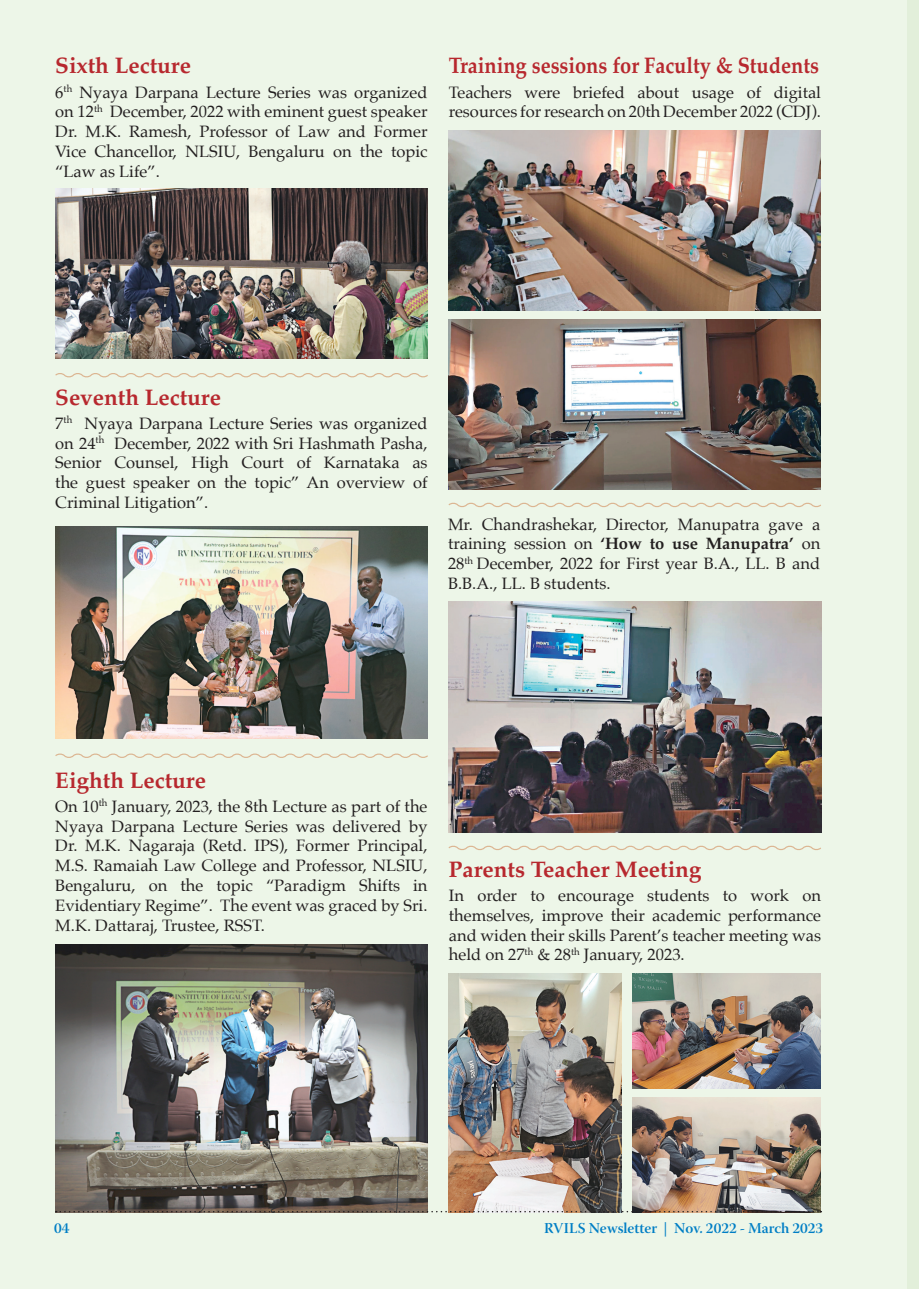
<style>
.page{position:relative;width:919px;height:1289px;background:#fff}
.page>*{position:absolute;margin:0;border:0;box-sizing:border-box;transform-origin:0 0}
.t1{font:700 22.5px "Palatino";color:#b7282e}
.t2{font:700 22.5px "Palatino";color:#b7282e;scale:.89 1}
.t3{font:16.5px/19.8px "Palatino";color:#231f20;text-align:justify}
.t4{font:15px "Warnock Pro Semibold Subh";color:#007ec5}
.s1{font-weight:700}
</style>
<div class="page">
<div style="left:0;top:1px;width:906px;height:1287px;background:#edf6e8"></div>
<div style="left:907px;top:0;width:11px;height:1288px;background:#e2efda"></div>
<img style="left:56px;top:188px;width:371px;height:170px">
<svg style="left:55px;top:373px;width:373px;height:5px"></svg>
<svg style="left:448px;top:502px;width:373px;height:6px"></svg>
<svg style="left:448px;top:845px;width:373px;height:5px"></svg>
<svg style="left:55px;top:753px;width:373px;height:5px"></svg>
<img style="left:55px;top:526px;width:372px;height:213px">
<img style="left:55px;top:944px;width:372px;height:268px">
<img style="left:448px;top:319px;width:372px;height:171px">
<img style="left:448px;top:131px;width:372px;height:179px">
<img style="left:449px;top:601px;width:372px;height:231px">
<img style="left:449px;top:973px;width:172px;height:237px">
<img style="left:632px;top:973px;width:188px;height:115px">
<img style="left:632px;top:1097px;width:188px;height:113px">
<svg style="left:56px;top:1210px;width:765px;height:2px;background:#7e6e63"></svg>
<h1 class="t1" style="left:55px;top:47px;width:137px">Sixth Lecture</h1>
<p class="t3" style="left:55px;top:82px;width:374px">6<sup>th</sup> Nyaya Darpana Lecture Series was organized on 12<sup>th</sup> December, 2022 with eminent guest speaker Dr. M.K. Ramesh, Professor of Law and Former Vice Chancellor, NLSIU, Bengaluru on the topic “Law as Life”.</p>
<h1 class="t2" style="left:449px;top:47px;width:417px">Training sessions for Faculty &amp; Students</h1>
<p class="t3" style="left:449px;top:82px;width:374px">Teachers were briefed about usage of digital resources for research on 20th December 2022 (CDJ).</p>
<h1 class="t1" style="left:55px;top:378px;width:167px">Seventh Lecture</h1>
<p class="t3" style="left:55px;top:413px;width:374px">7<sup>th</sup> Nyaya Darpana Lecture Series was organized on 24<sup>th</sup> December, 2022 with Sri Hashmath Pasha, Senior Counsel, High Court of Karnataka as the guest speaker on the topic” An overview of Criminal Litigation”.</p>
<p class="t3" style="left:448px;top:514px;width:374px">Mr. Chandrashekar, Director, Manupatra gave a training session on <span class="s1">‘How to use Manupatra’</span> on 28<sup>th</sup> December, 2022 for First year B.A., LL. B and B.B.A., LL. B students.</p>
<h1 class="t1" style="left:55px;top:760px;width:152px">Eighth Lecture</h1>
<p class="t3" style="left:55px;top:796px;width:374px">On 10<sup>th</sup> January, 2023, the 8th Lecture as part of the Nyaya Darpana Lecture Series was delivered by Dr. M.K. Nagaraja (Retd. IPS), Former Principal, M.S. Ramaiah Law College and Professor, NLSIU, Bengaluru, on the topic “Paradigm Shifts in Evidentiary Regime”. The event was graced by Sri.<br>M.K. Dattaraj, Trustee, RSST.</p>
<h1 class="t1" style="left:449px;top:850px;width:254px">Parents Teacher Meeting</h1>
<p class="t3" style="left:449px;top:885px;width:374px">In order to encourage students to work on themselves, improve their academic performance and widen their skills Parent’s teacher meeting was held on 27<sup>th</sup> &amp; 28<sup>th</sup> January, 2023.</p>
<p class="t4" style="left:54px;top:1218px;width:17px">04</p>
<p class="t4" style="left:544px;top:1218px;width:280px">RVILS Newsletter | Nov. 2022 - March 2023</p>
</div>
